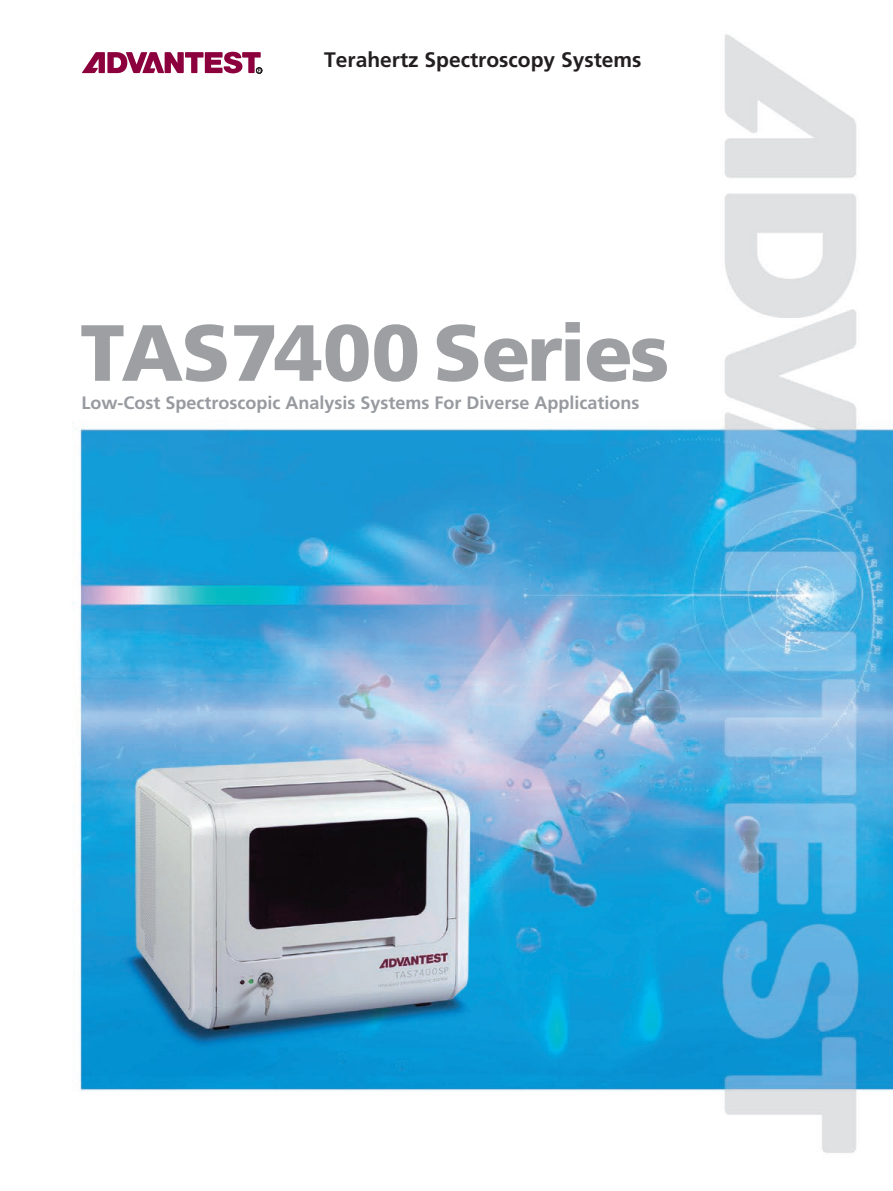
<style>
.page{position:relative;width:893px;height:1191px;background:#fff}
.page>*{position:absolute;margin:0;border:0;box-sizing:border-box;transform-origin:0 0}
.t1{font:900 79.5px "Frutiger";letter-spacing:-.02em;color:#9d9fa2}
.t2{font:700 21px "Frutiger";color:#231f20}
.t3{font:700 18px "Frutiger";color:#979a9f}
</style>
<div class="page">
<img style="left:72px;top:34px;width:821px;height:1119px">
<svg style="left:82px;top:52px;width:180px;height:22px"></svg>
<p class="t2" style="left:324px;top:47px;width:319px">Terahertz Spectroscopy Systems</p>
<h1 class="t1" style="left:80px;top:305px;width:591px">TAS7400 Series</h1>
<p class="t3" style="left:81px;top:392px;width:560px">Low-Cost Spectroscopic Analysis Systems For Diverse Applications</p>
</div>
